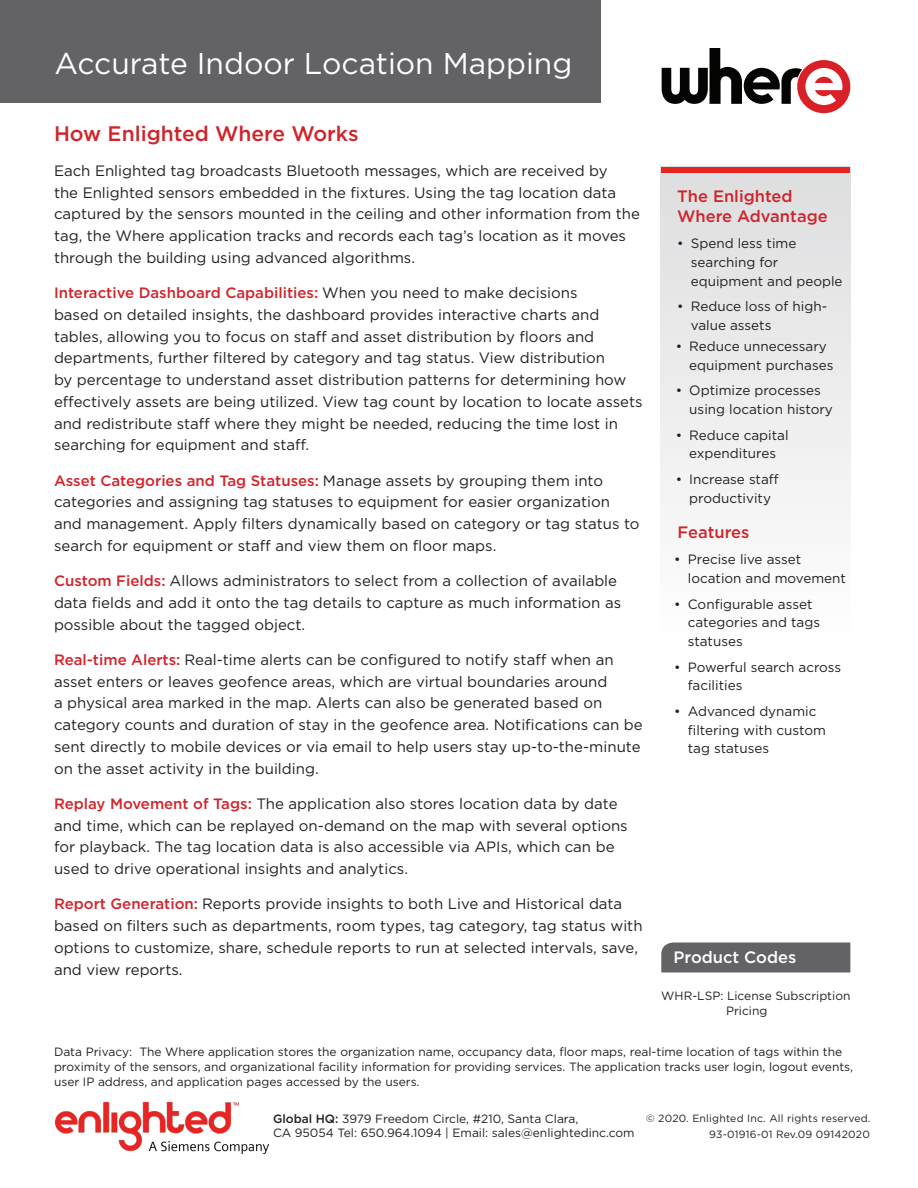
<style>
.page{position:relative;width:918px;height:1188px;background:#fff}
.page>*{position:absolute;margin:0;border:0;box-sizing:border-box;transform-origin:0 0}
.Main_header_2{font:30px "Gotham";color:#fff}
.Body_text{font:500 21px "Gotham";color:#d1232a}
.Callout_header__red{font:500 16.5px/19.8px "Gotham";color:#d1232a}
.Callout_header__wht{font:500 16.5px "Gotham";color:#fff}
.Body_text-2{font:15px/21.8px "Gotham";color:#231f20}
.t1{font:13.5px/18.8px "Gotham";color:#231f20}
.Contact_info_-_body{font:12px/14.4px "Gotham";color:#231f20}
.Copyright_text{font:10.5px "Gotham";letter-spacing:.02em;color:#231f20}
.s1{font-weight:500;color:#d1232a}
.s2{font-weight:500}
</style>
<div class="page">
<div style="left:661px;top:166px;width:189px;height:471px;background:linear-gradient(to bottom,#dddadc,#feffff)"></div>
<div style="left:661px;top:167px;width:189px;height:5px;background:#e72621"></div>
<div style="left:0;top:0;width:600px;height:102px;background:#636366"></div>
<div style="left:661px;top:943px;width:189px;height:29px;background:#636366"></div>
<svg style="left:662px;top:48px;width:188px;height:65px"></svg>
<img style="left:55px;top:1102px;width:214px;height:52px">
<p class="Main_header_2" style="left:55px;top:44px;width:519px">Accurate Indoor Location Mapping</p>
<p class="Body_text" style="left:54px;top:119px;width:306px">How Enlighted Where Works</p>
<p class="Body_text-2" style="left:54px;top:159px;width:588px">Each Enlighted tag broadcasts Bluetooth messages, which are received by<br>the Enlighted sensors embedded in the fixtures. Using the tag location data captured by the sensors mounted in the ceiling and other information from the tag, the Where application tracks and records each tag’s location as it moves through the building using advanced algorithms.</p>
<p class="Body_text-2" style="left:54px;top:282px;width:590px"><span class="s1">Interactive Dashboard Capabilities:</span> When you need to make decisions<br>based on detailed insights, the dashboard provides interactive charts and tables, allowing you to focus on staff and asset distribution by floors and departments, further filtered by category and tag status. View distribution<br>by percentage to understand asset distribution patterns for determining how effectively assets are being utilized. View tag count by location to locate assets and redistribute staff where they might be needed, reducing the time lost in searching for equipment and staff.</p>
<p class="Body_text-2" style="left:54px;top:469px;width:587px"><span class="s1">Asset Categories and Tag Statuses:</span> Manage assets by grouping them into categories and assigning tag statuses to equipment for easier organization and management. Apply filters dynamically based on category or tag status to search for equipment or staff and view them on floor maps.</p>
<p class="Body_text-2" style="left:54px;top:570px;width:569px"><span class="s1">Custom Fields:</span> Allows administrators to select from a collection of available data fields and add it onto the tag details to capture as much information as possible about the tagged object.</p>
<p class="Body_text-2" style="left:54px;top:648px;width:590px"><span class="s1">Real-time Alerts:</span> Real-time alerts can be configured to notify staff when an asset enters or leaves geofence areas, which are virtual boundaries around<br>a physical area marked in the map. Alerts can also be generated based on category counts and duration of stay in the geofence area. Notifications can be sent directly to mobile devices or via email to help users stay up-to-the-minute on the asset activity in the building.</p>
<p class="Body_text-2" style="left:54px;top:792px;width:575px"><span class="s1">Replay Movement of Tags:</span> The application also stores location data by date and time, which can be replayed on-demand on the map with several options for playback. The tag location data is also accessible via APIs, which can be used to drive operational insights and analytics.</p>
<p class="Body_text-2" style="left:54px;top:893px;width:590px"><span class="s1">Report Generation:</span> Reports provide insights to both Live and Historical data based on filters such as departments, room types, tag category, tag status with options to customize, share, schedule reports to run at selected intervals, save, and view reports.</p>
<p class="Callout_header__red" style="left:677px;top:187px;width:152px">The Enlighted<br>Where Advantage</p>
<p class="t1" style="left:691px;top:234px;width:153px;text-indent:-14px">• Spend less time searching for equipment and people</p>
<p class="t1" style="left:691px;top:297px;width:138px;text-indent:-14px">• Reduce loss of high&shy;value assets</p>
<p class="t1" style="left:689px;top:337px;width:146px;text-indent:-14px">• Reduce unnecessary equipment purchases</p>
<p class="t1" style="left:689px;top:381px;width:145px;text-indent:-14px">• Optimize processes using location history</p>
<p class="t1" style="left:676px;top:425px;width:114px;text-align:center">• Reduce capital expenditures</p>
<p class="t1" style="left:676px;top:469px;width:104px;text-align:center">• Increase staff productivity</p>
<p class="Callout_header__red" style="left:678px;top:522px;width:73px">Features</p>
<p class="t1" style="left:688px;top:550px;width:160px;text-indent:-14px">• Precise live asset location and movement</p>
<p class="t1" style="left:688px;top:594px;width:134px;text-indent:-14px">• Configurable asset categories and tags statuses</p>
<p class="t1" style="left:688px;top:657px;width:155px;text-indent:-14px">• Powerful search across facilities</p>
<p class="t1" style="left:688px;top:701px;width:140px;text-indent:-14px">• Advanced dynamic filtering with custom tag statuses</p>
<p class="Callout_header__wht" style="left:673px;top:947px;width:124px">Product Codes</p>
<p class="Contact_info_-_body" style="left:726px;top:989px;width:126px;text-indent:-65px">WHR-LSP: License Subscription<br>Pricing</p>
<p class="Contact_info_-_body" style="left:54px;top:1044px;width:801px;line-height:15px">Data Privacy: The Where application stores the organization name, occupancy data, floor maps, real-time location of tags within the proximity of the sensors, and organizational facility information for providing services. The application tracks user login, logout events, user IP address, and application pages accessed by the users.</p>
<p class="Contact_info_-_body" style="left:273px;top:1111px;width:363px"><span class="s2">Global HQ:</span> 3979 Freedom Circle, #210, Santa Clara,<br>CA 95054 Tel: 650.964.1094 | Email: sales@enlightedinc.com</p>
<p class="Copyright_text" style="left:646px;top:1111px;width:226px">© 2020. Enlighted Inc. All rights reserved.</p>
<p class="Copyright_text" style="left:709px;top:1127px;width:162px">93-01916-01 Rev.09 09142020</p>
</div>
